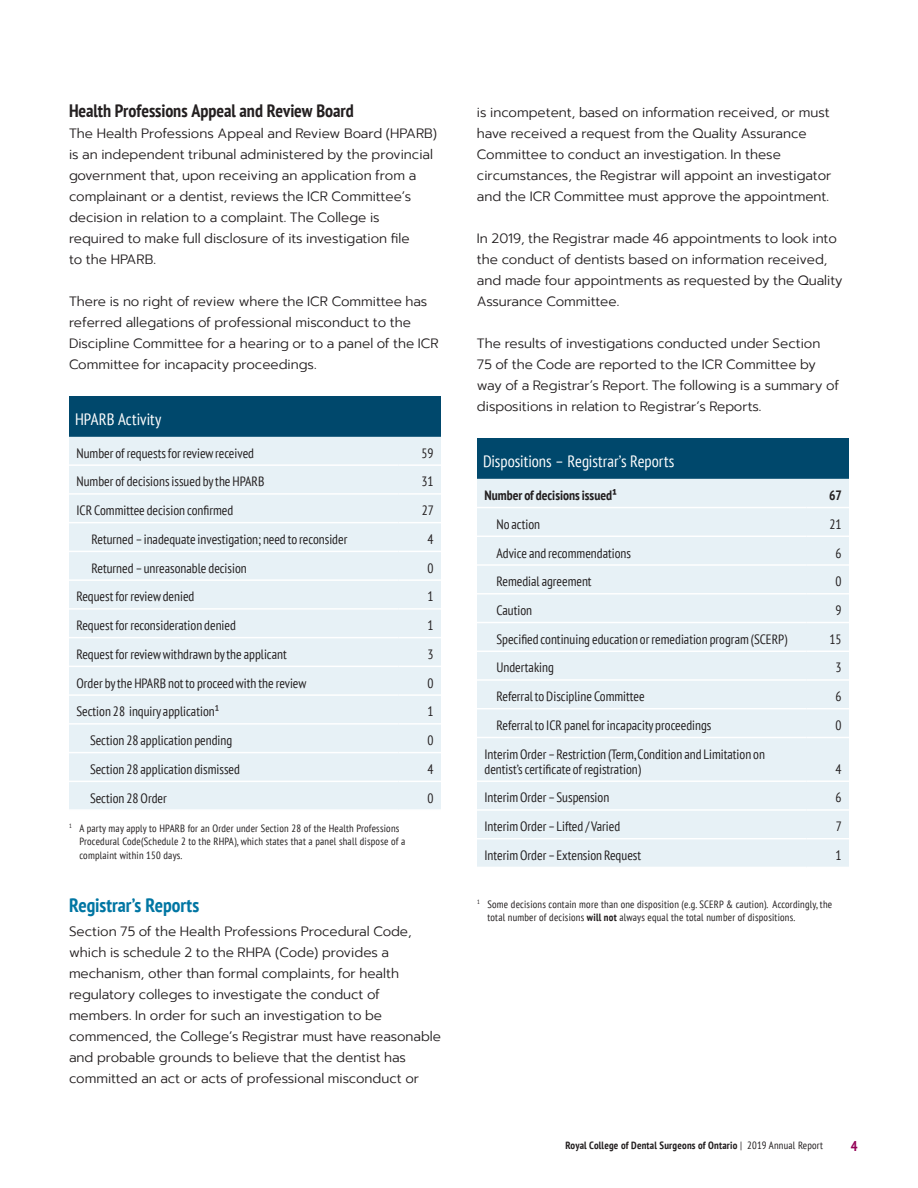
<style>
.page{position:relative;width:918px;height:1188px;background:#fff}
.page>*{position:absolute;margin:0;border:0;box-sizing:border-box;transform-origin:0 0}
.t1{font:700 condensed 19.5px "PT Sans";color:#0076a3}
.t2{font:700 condensed 18px "PT Sans";color:#231f20}
.t3{font:condensed 16.5px "PT Sans";color:#fff}
.t4{font:700 condensed 14.25px "PT Sans";color:#930056}
.t5{font:300 13.5px/21px "Prompt";color:#231f20}
.t6{font:condensed 13.5px/15px "PT Sans";color:#231f20}
.t7{font:700 condensed 13.5px "PT Sans";color:#231f20}
.t8{font:condensed 10.5px/13.5px "PT Sans";letter-spacing:.02em;color:#231f20}
.t9{font:700 condensed 10.5px "PT Sans";letter-spacing:.02em;color:#231f20}
.s1{font-weight:700}
.s2{font-weight:400}
</style>
<div class="page">
<div style="left:69px;top:396px;width:372px;height:41px;background:#00486c"></div>
<div style="left:69px;top:437px;width:372px;height:372px;background:#e7f1f6"></div>
<hr style="left:69px;top:464px;width:330px;height:2px;background:#fff">
<hr style="left:399px;top:464px;width:42px;height:2px;background:#fff">
<hr style="left:69px;top:493px;width:330px;height:2px;background:#fff">
<hr style="left:399px;top:493px;width:42px;height:2px;background:#fff">
<hr style="left:69px;top:522px;width:330px;height:1px;background:#fff">
<hr style="left:399px;top:522px;width:42px;height:1px;background:#fff">
<hr style="left:69px;top:551px;width:330px;height:1px;background:#fff">
<hr style="left:399px;top:551px;width:42px;height:1px;background:#fff">
<hr style="left:69px;top:579px;width:330px;height:2px;background:#fff">
<hr style="left:399px;top:579px;width:42px;height:2px;background:#fff">
<hr style="left:69px;top:608px;width:330px;height:2px;background:#fff">
<hr style="left:399px;top:608px;width:42px;height:2px;background:#fff">
<hr style="left:69px;top:637px;width:330px;height:1px;background:#fff">
<hr style="left:399px;top:637px;width:42px;height:1px;background:#fff">
<hr style="left:69px;top:666px;width:330px;height:1px;background:#fff">
<hr style="left:399px;top:666px;width:42px;height:1px;background:#fff">
<hr style="left:69px;top:694px;width:330px;height:2px;background:#fff">
<hr style="left:399px;top:694px;width:42px;height:2px;background:#fff">
<hr style="left:69px;top:723px;width:330px;height:2px;background:#fff">
<hr style="left:399px;top:723px;width:42px;height:2px;background:#fff">
<hr style="left:69px;top:752px;width:330px;height:1px;background:#fff">
<hr style="left:399px;top:752px;width:42px;height:1px;background:#fff">
<hr style="left:69px;top:781px;width:330px;height:1px;background:#fff">
<hr style="left:399px;top:781px;width:42px;height:1px;background:#fff">
<div style="left:477px;top:438px;width:372px;height:41px;background:#00486c"></div>
<div style="left:477px;top:479px;width:372px;height:388px;background:#e7f1f6"></div>
<hr style="left:477px;top:507px;width:330px;height:1px;background:#fff">
<hr style="left:807px;top:507px;width:42px;height:1px;background:#fff">
<hr style="left:477px;top:536px;width:330px;height:1px;background:#fff">
<hr style="left:807px;top:536px;width:42px;height:1px;background:#fff">
<hr style="left:477px;top:564px;width:330px;height:2px;background:#fff">
<hr style="left:807px;top:564px;width:42px;height:2px;background:#fff">
<hr style="left:477px;top:593px;width:330px;height:2px;background:#fff">
<hr style="left:807px;top:593px;width:42px;height:2px;background:#fff">
<hr style="left:477px;top:622px;width:330px;height:1px;background:#fff">
<hr style="left:807px;top:622px;width:42px;height:1px;background:#fff">
<hr style="left:477px;top:651px;width:330px;height:1px;background:#fff">
<hr style="left:807px;top:651px;width:42px;height:1px;background:#fff">
<hr style="left:477px;top:679px;width:330px;height:2px;background:#fff">
<hr style="left:807px;top:679px;width:42px;height:2px;background:#fff">
<hr style="left:477px;top:708px;width:330px;height:1px;background:#fff">
<hr style="left:807px;top:708px;width:42px;height:1px;background:#fff">
<hr style="left:477px;top:737px;width:330px;height:1px;background:#fff">
<hr style="left:807px;top:737px;width:42px;height:1px;background:#fff">
<hr style="left:477px;top:780px;width:330px;height:2px;background:#fff">
<hr style="left:807px;top:780px;width:42px;height:2px;background:#fff">
<hr style="left:477px;top:809px;width:330px;height:2px;background:#fff">
<hr style="left:807px;top:809px;width:42px;height:2px;background:#fff">
<hr style="left:477px;top:838px;width:330px;height:1px;background:#fff">
<hr style="left:807px;top:838px;width:42px;height:1px;background:#fff">
<p class="t2" style="left:69px;top:99px;width:286px">Health Professions Appeal and Review Board</p>
<p class="t5" style="left:69px;top:123px;width:370px">The Health Professions Appeal and Review Board (HPARB) is an independent tribunal administered by the provincial government that, upon receiving an application from a complainant or a dentist, reviews the ICR Committee’s decision in relation to a complaint. The College is required to make full disclosure of its investigation file<br>to the HPARB.</p>
<p class="t5" style="left:69px;top:291px;width:371px">There is no right of review where the ICR Committee has referred allegations of professional misconduct to the Discipline Committee for a hearing or to a panel of the ICR Committee for incapacity proceedings.</p>
<p class="t3" style="left:75px;top:408px;width:88px">HPARB Activity</p>
<p class="t6" style="left:76px;top:445px;width:179px">Number of requests for review received</p>
<p class="t6" style="left:421px;top:445px;width:14px">59</p>
<p class="t6" style="left:76px;top:474px;width:189px">Number of decisions issued by the HPARB</p>
<p class="t6" style="left:421px;top:474px;width:14px">31</p>
<p class="t6" style="left:76px;top:503px;width:158px">ICR Committee decision confirmed</p>
<p class="t6" style="left:422px;top:503px;width:14px">27</p>
<p class="t6" style="left:91px;top:531px;width:257px">Returned – inadequate investigation; need to reconsider</p>
<p class="t6" style="left:427px;top:531px;width:8px">4</p>
<p class="t6" style="left:91px;top:560px;width:157px">Returned – unreasonable decision</p>
<p class="t6" style="left:427px;top:560px;width:8px">0</p>
<p class="t6" style="left:76px;top:589px;width:119px">Request for review denied</p>
<p class="t6" style="left:427px;top:589px;width:8px">1</p>
<p class="t6" style="left:76px;top:618px;width:161px">Request for reconsideration denied</p>
<p class="t6" style="left:427px;top:618px;width:8px">1</p>
<p class="t6" style="left:76px;top:646px;width:212px">Request for review withdrawn by the applicant</p>
<p class="t6" style="left:427px;top:646px;width:8px">3</p>
<p class="t6" style="left:76px;top:675px;width:231px">Order by the HPARB not to proceed with the review</p>
<p class="t6" style="left:427px;top:675px;width:8px">0</p>
<p class="t6" style="left:76px;top:704px;width:144px">Section 28 inquiry application¹</p>
<p class="t6" style="left:427px;top:704px;width:8px">1</p>
<p class="t6" style="left:90px;top:733px;width:144px">Section 28 application pending</p>
<p class="t6" style="left:427px;top:733px;width:8px">0</p>
<p class="t6" style="left:90px;top:761px;width:152px">Section 28 application dismissed</p>
<p class="t6" style="left:427px;top:761px;width:8px">4</p>
<p class="t6" style="left:90px;top:790px;width:78px">Section 28 Order</p>
<p class="t6" style="left:427px;top:790px;width:8px">0</p>
<p class="t8" style="left:80px;top:821px;width:327px;text-indent:-10px"><sup>1</sup> A party may apply to HPARB for an Order under Section 28 of the Health Professions<br>Procedural Code(Schedule 2 to the RHPA), which states that a panel shall dispose of a complaint within 150 days.</p>
<p class="t1" style="left:69px;top:892px;width:132px">Registrar’s Reports</p>
<p class="t5" style="left:69px;top:921px;width:374px">Section 75 of the Health Professions Procedural Code, which is schedule 2 to the RHPA (Code) provides a mechanism, other than formal complaints, for health regulatory colleges to investigate the conduct of members. In order for such an investigation to be commenced, the College’s Registrar must have reasonable and probable grounds to believe that the dentist has committed an act or acts of professional misconduct or</p>
<p class="t5" style="left:477px;top:102px;width:356px">is incompetent, based on information received, or must have received a request from the Quality Assurance Committee to conduct an investigation. In these circumstances, the Registrar will appoint an investigator and the ICR Committee must approve the appointment.</p>
<p class="t5" style="left:477px;top:228px;width:367px">In 2019, the Registrar made 46 appointments to look into the conduct of dentists based on information received, and made four appointments as requested by the Quality Assurance Committee.</p>
<p class="t5" style="left:477px;top:333px;width:363px">The results of investigations conducted under Section<br>75 of the Code are reported to the ICR Committee by way of a Registrar’s Report. The following is a summary of dispositions in relation to Registrar’s Reports.</p>
<p class="t3" style="left:483px;top:450px;width:193px">Dispositions – Registrar’s Reports</p>
<p class="t7" style="left:484px;top:486px;width:134px">Number of decisions issued¹</p>
<p class="t7" style="left:829px;top:486px;width:14px">67</p>
<p class="t6" style="left:496px;top:516px;width:45px">No action</p>
<p class="t6" style="left:829px;top:516px;width:14px">21</p>
<p class="t6" style="left:496px;top:545px;width:136px">Advice and recommendations</p>
<p class="t6" style="left:835px;top:545px;width:8px">6</p>
<p class="t6" style="left:496px;top:574px;width:97px">Remedial agreement</p>
<p class="t6" style="left:835px;top:574px;width:8px">0</p>
<p class="t6" style="left:496px;top:602px;width:37px">Caution</p>
<p class="t6" style="left:835px;top:602px;width:8px">9</p>
<p class="t6" style="left:496px;top:631px;width:292px">Specified continuing education or remediation program (SCERP)</p>
<p class="t6" style="left:829px;top:631px;width:14px">15</p>
<p class="t6" style="left:496px;top:660px;width:59px">Undertaking</p>
<p class="t6" style="left:835px;top:660px;width:8px">3</p>
<p class="t6" style="left:496px;top:689px;width:150px">Referral to Discipline Committee</p>
<p class="t6" style="left:835px;top:689px;width:8px">6</p>
<p class="t6" style="left:496px;top:717px;width:216px">Referral to ICR panel for incapacity proceedings</p>
<p class="t6" style="left:835px;top:717px;width:8px">0</p>
<p class="t6" style="left:485px;top:746px;width:282px">Interim Order – Restriction (Term, Condition and Limitation on dentist’s certificate of registration)</p>
<p class="t6" style="left:835px;top:761px;width:8px">4</p>
<p class="t6" style="left:485px;top:790px;width:126px">Interim Order – Suspension</p>
<p class="t6" style="left:835px;top:790px;width:8px">6</p>
<p class="t6" style="left:485px;top:819px;width:137px">Interim Order – Lifted / Varied</p>
<p class="t6" style="left:836px;top:819px;width:8px">7</p>
<p class="t6" style="left:485px;top:847px;width:158px">Interim Order – Extension Request</p>
<p class="t6" style="left:835px;top:847px;width:8px">1</p>
<p class="t8" style="left:488px;top:897px;width:346px;text-indent:-11px"><sup>1</sup> Some decisions contain more than one disposition (e.g. SCERP &amp; caution). Accordingly, the total number of decisions <span class="s1">will not</span> always equal the total number of dispositions.</p>
<p class="t9" style="left:566px;top:1139px;width:259px">Royal College of Dental Surgeons of Ontario <span class="s2">| 2019 Annual Report</span></p>
<p class="t4" style="left:851px;top:1137px;width:8px">4</p>
</div>
